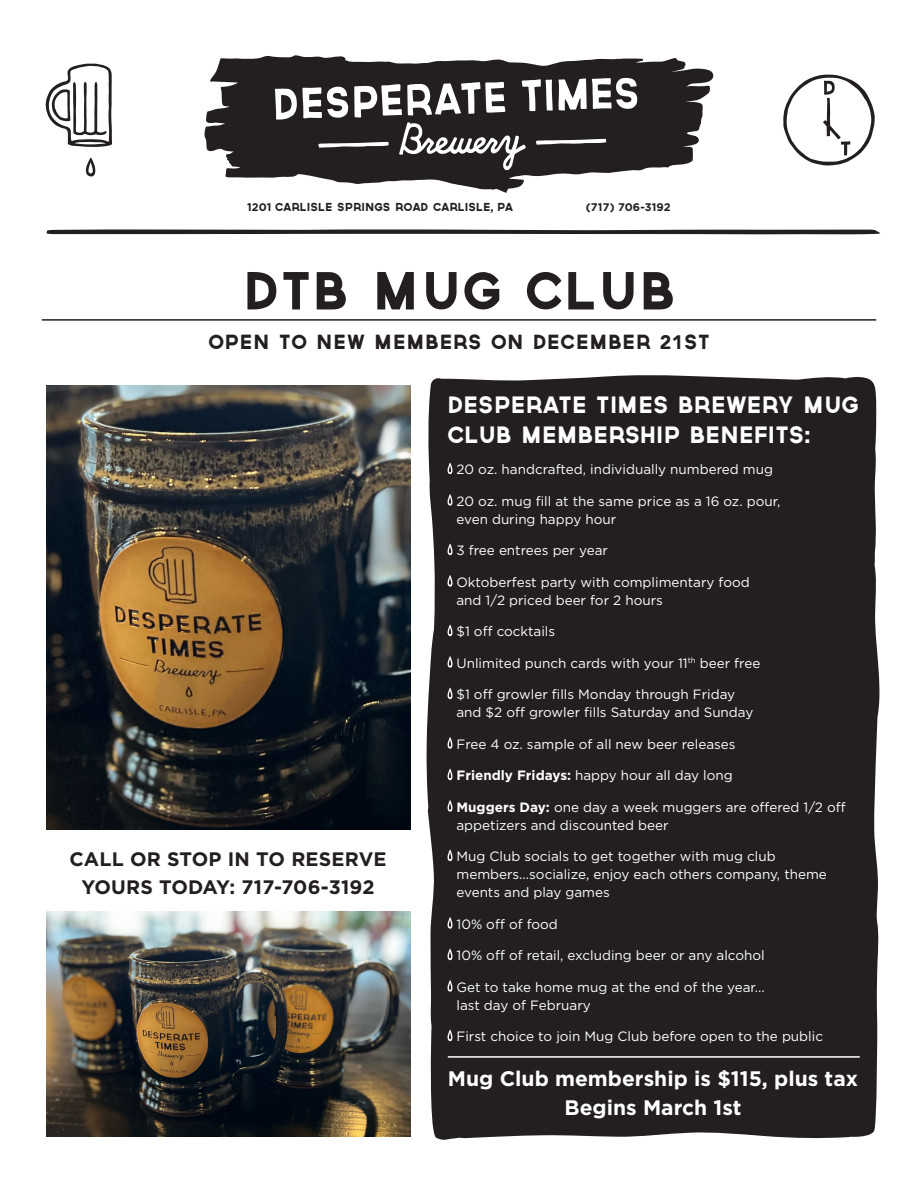
<style>
.page{position:relative;width:918px;height:1188px;background:#fff}
.page>*{position:absolute;margin:0;border:0;box-sizing:border-box;transform-origin:0 0}
.DISH_HEADERS{font:51px "Governor";letter-spacing:.03em;color:#231f20}
.DISHES{font:22.5px/30px "Governor";color:#fff}
.DISHES-2{font:700 21px "Gotham";color:#fff}
.DISHES-3{font:700 19.5px/28.5px "Gotham";letter-spacing:.01em;color:#231f20;text-align:center}
.DISH_HEADERS-2{font:19.5px "Governor";letter-spacing:.03em;color:#231f20}
.DISHES-4{font:13.5px/18px "Gotham";color:#fff}
.DISHES-5{font:10.95px "Governor";letter-spacing:.01em;color:#231f20}
.DISHES-6{font:700 10.95px "Gotham";letter-spacing:.01em;color:#231f20}
.s1{font-family:"Gotham";font-weight:700}
.s2{font-family:"Avenir";font-weight:900}
.s3{font-style:inherit}
.s4{font-weight:700}
</style>
<div class="page">
<div style="left:426px;top:375px;width:454px;height:765px;background:#231f20"></div>
<hr style="left:42px;top:319px;width:834px;height:2px;background:#231f20">
<svg style="left:448px;top:463px;width:5px;height:11px"></svg>
<svg style="left:448px;top:494px;width:5px;height:12px"></svg>
<svg style="left:448px;top:544px;width:5px;height:11px"></svg>
<svg style="left:448px;top:575px;width:5px;height:12px"></svg>
<svg style="left:448px;top:625px;width:5px;height:11px"></svg>
<svg style="left:448px;top:656px;width:5px;height:12px"></svg>
<svg style="left:448px;top:688px;width:5px;height:11px"></svg>
<svg style="left:448px;top:737px;width:5px;height:12px"></svg>
<svg style="left:448px;top:769px;width:5px;height:11px"></svg>
<svg style="left:448px;top:800px;width:5px;height:12px"></svg>
<svg style="left:448px;top:850px;width:5px;height:11px"></svg>
<svg style="left:448px;top:917px;width:5px;height:12px"></svg>
<svg style="left:448px;top:949px;width:5px;height:11px"></svg>
<svg style="left:448px;top:980px;width:5px;height:12px"></svg>
<svg style="left:448px;top:1030px;width:5px;height:11px"></svg>
<hr style="left:448px;top:1056px;width:411px;height:2px;background:#fff">
<svg style="left:46px;top:229px;width:834px;height:5px;background:#454142"></svg>
<img style="left:47px;top:385px;width:363px;height:444px">
<img style="left:47px;top:912px;width:363px;height:225px">
<svg style="left:204px;top:55px;width:510px;height:138px;fill:#231f20"></svg>
<svg style="left:86px;top:158px;width:10px;height:19px"></svg>
<svg style="left:45px;top:63px;width:67px;height:84px"></svg>
<svg style="left:783px;top:75px;width:92px;height:91px"></svg>
<p class="DISHES-5" style="left:247px;top:201px;width:267px"><span class="s1">1201</span> CARLISLE SPRINGS ROAD CARLISLE<span class="s1">,</span> PA</p>
<p class="DISHES-6" style="left:586px;top:200px;width:86px">(717) 706-3192</p>
<p class="DISH_HEADERS" style="left:243px;top:262px;width:433px">DTB MUG CLUB</p>
<p class="DISH_HEADERS-2" style="left:208px;top:331px;width:503px">OPEN TO NEW MEMBERS ON DECEMBER <span class="s2">21</span>ST</p>
<p class="DISHES-3" style="left:69px;top:845px;width:319px">CALL OR STOP IN TO RESERVE<br>YOURS TODAY: 717-706-3192</p>
<p class="DISHES" style="left:448px;top:390px;width:412px">DESPERATE TIMES BREWERY MUG<br>CLUB MEMBERSHIP BENEFITS<span class="s1">:</span></p>
<p class="DISHES-4" style="left:457px;top:460px;width:318px">20 oz. handcrafted, individually numbered mug</p>
<p class="DISHES-4" style="left:457px;top:492px;width:325px">20 oz. mug fill at the same price as a 16 oz. pour, even during happy hour</p>
<p class="DISHES-4" style="left:457px;top:541px;width:153px">3 free entrees per year</p>
<p class="DISHES-4" style="left:457px;top:573px;width:295px">Oktoberfest party with complimentary food and <span class="s3">1/2</span> priced beer for 2 hours</p>
<p class="DISHES-4" style="left:457px;top:622px;width:100px">$1 off cocktails</p>
<p class="DISHES-4" style="left:457px;top:654px;width:305px">Unlimited punch cards with your 11<sup>th</sup> beer free</p>
<p class="DISHES-4" style="left:457px;top:685px;width:298px">$1 off growler fills Monday through Friday and $2 off growler fills Saturday and Sunday</p>
<p class="DISHES-4" style="left:457px;top:735px;width:281px">Free 4 oz. sample of all new beer releases</p>
<p class="DISHES-4" style="left:457px;top:766px;width:278px"><span class="s4">Friendly Fridays:</span> happy hour all day long</p>
<p class="DISHES-4" style="left:457px;top:798px;width:391px"><span class="s4">Muggers Day:</span> one day a week muggers are offered 1/2 off appetizers and discounted beer</p>
<p class="DISHES-4" style="left:457px;top:847px;width:372px">Mug Club socials to get together with mug club members...socialize, enjoy each others company, theme events and play games</p>
<p class="DISHES-4" style="left:457px;top:915px;width:103px">10% off of food</p>
<p class="DISHES-4" style="left:457px;top:946px;width:310px">10% off of retail, excluding beer or any alcohol</p>
<p class="DISHES-4" style="left:457px;top:978px;width:310px">Get to take home mug at the end of the year... last day of February</p>
<p class="DISHES-4" style="left:457px;top:1027px;width:368px">First choice to join Mug Club before open to the public</p>
<p class="DISHES-2" style="left:448px;top:1065px;width:412px">Mug Club membership is $115, plus tax</p>
<p class="DISHES-2" style="left:565px;top:1093px;width:178px">Begins March 1st</p>
</div>
